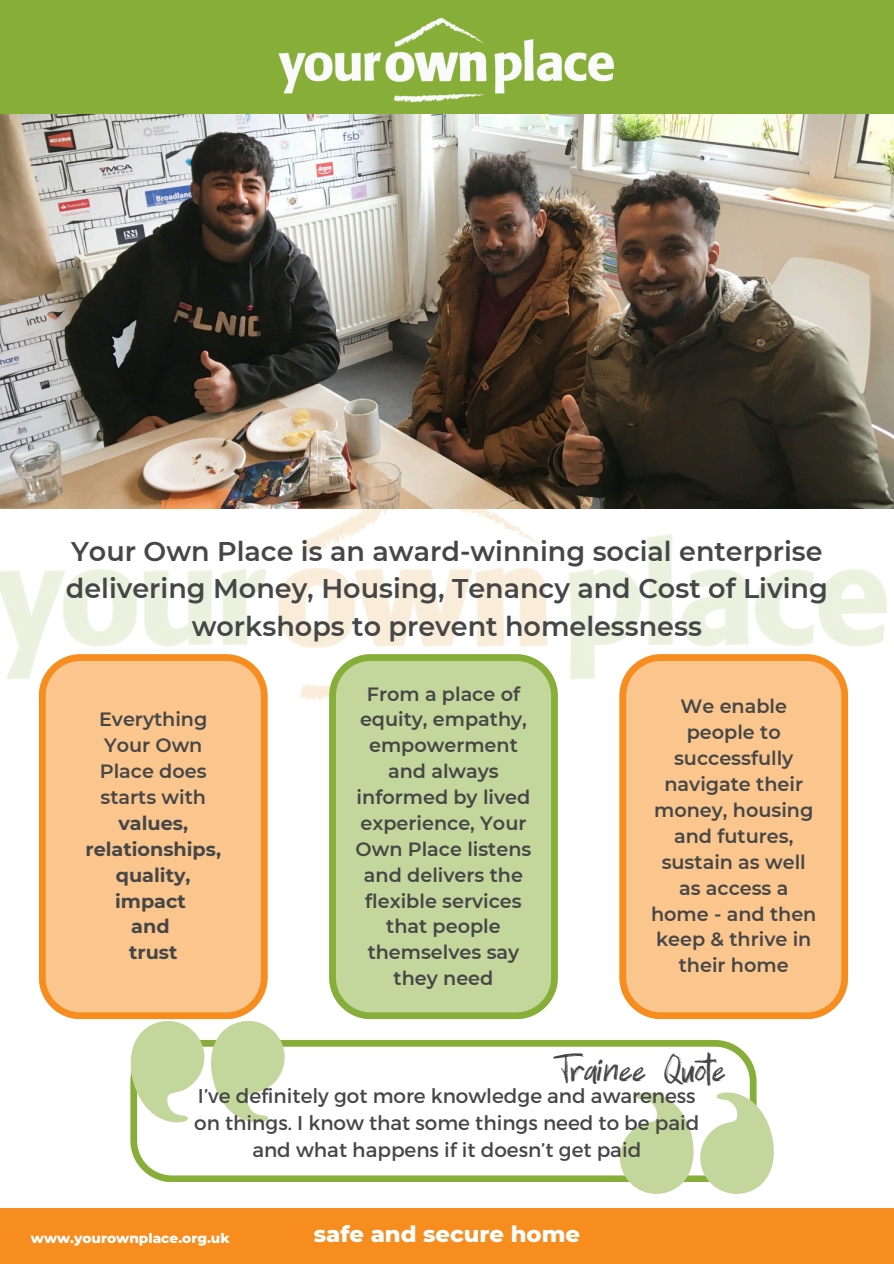
<style>
.page{position:relative;width:894px;height:1264px;background:#fff}
.page>*{position:absolute;margin:0;border:0;box-sizing:border-box;transform-origin:0 0}
.t1{font:36px "Zallord";color:#474646}
.t2{font:600 27px/37.2px "Montserrat";color:#474646;text-align:center}
.t3{font:800 22.65px "Montserrat";color:#fff}
.t4{font:19.95px/27px "Montserrat";color:#474646;text-align:center}
.t5{font:600 19.2px/26px "Montserrat";color:#474646;text-align:center}
.t6{font:700 19.2px/26px "Montserrat";color:#474646;text-align:center}
.t7{font:800 13.65px "Montserrat";color:#fff}
.s1{font-weight:600}
</style>
<div class="page">
<div style="left:0;top:0;width:893px;height:115px;background:#87ae39"></div>
<img style="left:278px;top:17px;width:336px;height:86px">
<div style="left:0;top:1208px;width:893px;height:55px;background:#f68d1e"></div>
<img style="left:0;top:509px;width:885px;height:193px">
<img style="left:0;top:115px;width:893px;height:394px">
<svg style="left:39px;top:654px;width:228px;height:364px"></svg>
<svg style="left:329px;top:654px;width:228px;height:364px"></svg>
<svg style="left:619px;top:654px;width:228px;height:364px"></svg>
<svg style="left:130px;top:1040px;width:626px;height:141px"></svg>
<svg style="left:620px;top:1091px;width:74px;height:102px"></svg>
<svg style="left:700px;top:1091px;width:74px;height:102px"></svg>
<svg style="left:130px;top:1021px;width:154px;height:102px"></svg>
<h4 class="t2" style="left:66px;top:533px;width:763px">Your Own Place is an award-winning social enterprise delivering Money, Housing, Tenancy and Cost of Living workshops to prevent homelessness</h4>
<p class="t6" style="left:85px;top:706px;width:137px"><span class="s1">Everything<br>Your Own<br>Place does starts with </span>values, relationships, quality, impact<br>and<br>trust</p>
<h2 class="t5" style="left:355px;top:680px;width:177px">From a place of equity, empathy, empowerment and always informed by lived experience, Your<br>Own Place listens and delivers the flexible services that people themselves say they need</h2>
<h4 class="t5" style="left:651px;top:693px;width:167px">We enable people to successfully navigate their money, housing and futures, sustain as well as access a home - and then keep &amp; thrive in their home</h4>
<h5 class="t1" style="left:553px;top:1049px;width:174px">Trainee Quote</h5>
<h1 class="t4" style="left:194px;top:1081px;width:506px">I’ve definitely got more knowledge and awareness on things. I know that some things need to be paid and what happens if it doesn’t get paid</h1>
<p class="t7" style="left:31px;top:1230px;width:200px">www.yourownplace.org.uk</p>
<h4 class="t3" style="left:313px;top:1220px;width:268px">safe and secure home</h4>
</div>
